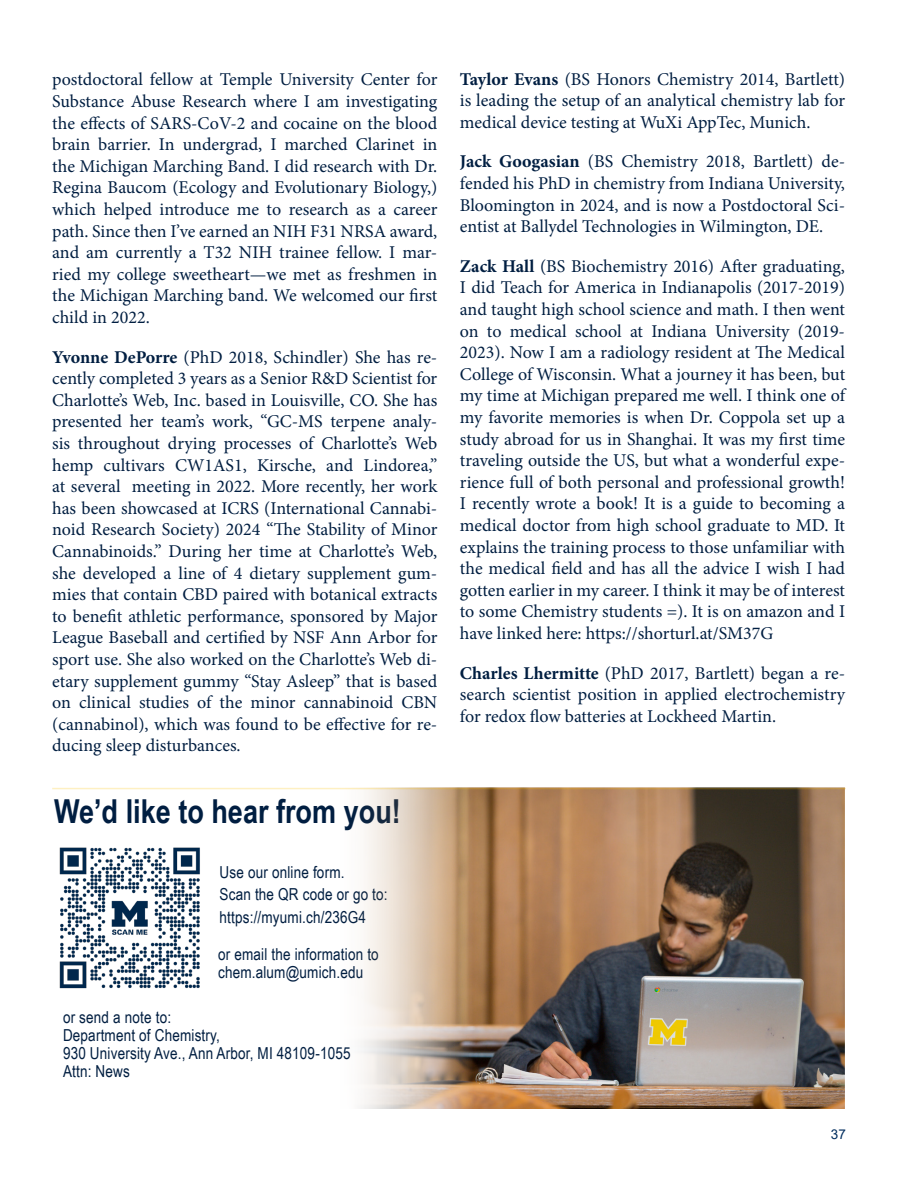
<style>
.page{position:relative;width:918px;height:1188px;background:#fff}
.page>*{position:absolute;margin:0;border:0;box-sizing:border-box;transform-origin:0 0}
.Head{font:700 33px "Arial Narrow";color:#001e41}
.Alumni_news{font:18px/21.6px "Minion Pro";color:#001e41;text-align:justify}
.hyperlink{font:16.5px/18px "Arial Narrow";letter-spacing:.01em;color:#001e41}
.t1{font:13.5px "Arial";color:#002d5e}
.s1{font-weight:700}
</style>
<div class="page">
<img style="left:59px;top:847px;width:141px;height:142px">
<img style="left:332px;top:789px;width:513px;height:320px">
<hr style="left:52px;top:788px;width:794px;height:1px;background:#fec200">
<p class="Alumni_news" style="left:52px;top:69px;width:387px">postdoctoral fellow at Temple University Center for Substance Abuse Research where I am investigating the effects of SARS-CoV-2 and cocaine on the blood brain barrier. In undergrad, I marched Clarinet in the Michigan Marching Band. I did research with Dr.<br>Regina Baucom (Ecology and Evolutionary Biology,) which helped introduce me to research as a career path. Since then I’ve earned an NIH F31 NRSA award, and am currently a T32 NIH trainee fellow. I mar&shy;ried my college sweetheart—we met as freshmen in the Michigan Marching band. We welcomed our first child in 2022.</p>
<p class="Alumni_news" style="left:52px;top:346px;width:387px"><span class="s1">Yvonne DePorre</span> (PhD 2018, Schindler) She has re&shy;cently completed 3 years as a Senior R&amp;D Scientist for Charlotte’s Web, Inc. based in Louisville, CO. She has presented her team’s work, “GC-MS terpene analy&shy;sis throughout drying processes of Charlotte’s Web hemp cultivars CW1AS1, Kirsche, and Lindorea,” at several meeting in 2022. More recently, her work has been showcased at ICRS (International Cannabi&shy;noid Research Society) 2024 “The Stability of Minor Cannabinoids.” During her time at Charlotte’s Web, she developed a line of 4 dietary supplement gum&shy;mies that contain CBD paired with botanical extracts to benefit athletic performance, sponsored by Major League Baseball and certified by NSF Ann Arbor for sport use. She also worked on the Charlotte’s Web di&shy;etary supplement gummy “Stay Asleep” that is based on clinical studies of the minor cannabinoid CBN (cannabinol), which was found to be effective for re&shy;ducing sleep disturbances.</p>
<p class="Head" style="left:54px;top:787px;width:348px">We’d like to hear from you!</p>
<p class="hyperlink" style="left:220px;top:862px;width:126px">Use our online form.</p>
<p class="hyperlink" style="left:220px;top:885px;width:170px">Scan the QR code or go to:</p>
<p class="hyperlink" style="left:220px;top:907px;width:148px">https://myumi.ch/236G4</p>
<p class="hyperlink" style="left:218px;top:945px;width:162px">or email the information to chem.alum@umich.edu</p>
<p class="hyperlink" style="left:63px;top:1008px;width:289px">or send a note to:<br>Department of Chemistry,<br>930 University Ave., Ann Arbor, MI 48109-1055<br>Attn: News</p>
<p class="Alumni_news" style="left:460px;top:68px;width:387px"><span class="s1">Taylor Evans</span> (BS Honors Chemistry 2014, Bartlett) is leading the setup of an analytical chemistry lab for medical device testing at WuXi AppTec, Munich.</p>
<p class="Alumni_news" style="left:460px;top:151px;width:387px"><span class="s1">Jack Googasian</span> (BS Chemistry 2018, Bartlett) de&shy;fended his PhD in chemistry from Indiana University, Bloomington in 2024, and is now a Postdoctoral Sci&shy;entist at Ballydel Technologies in Wilmington, DE.</p>
<p class="Alumni_news" style="left:460px;top:255px;width:387px"><span class="s1">Zack Hall</span> (BS Biochemistry 2016) After graduating, I did Teach for America in Indianapolis (2017-2019) and taught high school science and math. I then went on to medical school at Indiana University (2019- 2023). Now I am a radiology resident at The Medical College of Wisconsin. What a journey it has been, but my time at Michigan prepared me well. I think one of my favorite memories is when Dr. Coppola set up a study abroad for us in Shanghai. It was my first time traveling outside the US, but what a wonderful expe&shy;rience full of both personal and professional growth!<br>I recently wrote a book! It is a guide to becoming a medical doctor from high school graduate to MD. It explains the training process to those unfamiliar with the medical field and has all the advice I wish I had gotten earlier in my career. I think it may be of interest to some Chemistry students =). It is on amazon and I have linked here: https://shorturl.at/SM37G</p>
<p class="Alumni_news" style="left:460px;top:662px;width:387px"><span class="s1">Charles Lhermitte</span> (PhD 2017, Bartlett) began a re&shy;search scientist position in applied electrochemistry for redox flow batteries at Lockheed Martin.</p>
<p class="t1" style="left:831px;top:1125px;width:17px">37</p>
</div>
